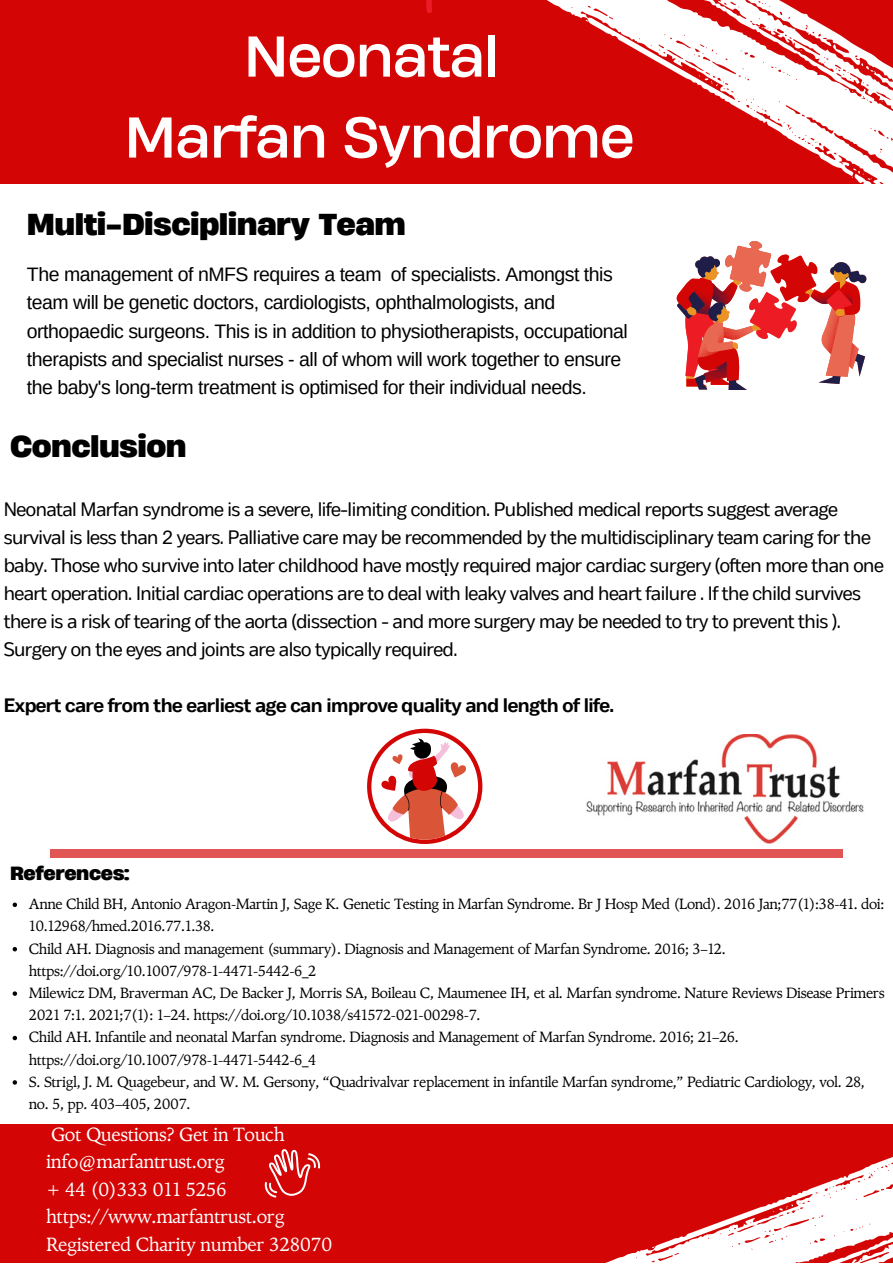
<style>
.page{position:relative;width:893px;height:1264px;background:#fff}
.page>*{position:absolute;margin:0;border:0;box-sizing:border-box;transform-origin:0 0}
.t1{font:54px "Heading Now 74";letter-spacing:-.02em;color:#fff}
.t2{font:700 28.5px "Heading Now 76";letter-spacing:-.02em;color:#000001}
.t3{font:22.8px "Body Text";color:#000}
.t4{font:19.5px/28px "Arimo";letter-spacing:-.025em;color:#000001}
.t5{font:19.35px/28px "Body Text";letter-spacing:-.025em;color:#000}
.t6{font:700 19.35px "Body Text";letter-spacing:-.025em;color:#000}
.t7{font:19.05px "TY Serif";letter-spacing:-.02em;color:#fff}
.t8{font:700 18px "Heading Now 76";letter-spacing:-.02em;color:#000001}
.t9{font:14.85px/22.2px "TY Serif";letter-spacing:-.025em;color:#000}
.s1{font-family:"Noto Sans"}
</style>
<div class="page">
<div style="left:0;top:1124px;width:892px;height:138px;background:#d40505"></div>
<div style="left:0;top:0;width:892px;height:184px;background:#d40505"></div>
<svg style="left:547px;top:0;width:345px;height:281px;fill:#fff"></svg>
<svg style="left:608px;top:1157px;width:284px;height:105px"></svg>
<svg style="left:778px;top:1230px;width:101px;height:4px"></svg>
<img style="left:586px;top:734px;width:278px;height:123px">
<svg style="left:367px;top:728px;width:115px;height:116px"></svg>
<svg style="left:676px;top:240px;width:190px;height:150px"></svg>
<svg style="left:426px;top:0;width:6px;height:13px"></svg>
<svg style="left:264px;top:1149px;width:57px;height:48px"></svg>
<div style="left:50px;top:849px;width:792px;height:8px;background:#e15555"></div>
<svg style="left:13px;top:902px;width:4px;height:5px"></svg>
<svg style="left:13px;top:947px;width:4px;height:4px"></svg>
<svg style="left:13px;top:991px;width:4px;height:4px"></svg>
<svg style="left:13px;top:1035px;width:4px;height:5px"></svg>
<svg style="left:13px;top:1080px;width:4px;height:4px"></svg>
<p class="t1" style="left:244px;top:20px;width:257px">Neonatal</p>
<p class="t1" style="left:124px;top:101px;width:511px">Marfan Syndrome</p>
<p class="t2" style="left:27px;top:205px;width:380px">Multi-Disciplinary Team</p>
<p class="t4" style="left:27px;top:260px;width:602px">The management of nMFS requires a team of specialists. Amongst this team will be genetic doctors, cardiologists, ophthalmologists, and orthopaedic surgeons. This is in addition to physiotherapists, occupational therapists and specialist nurses - all of whom will work together to ensure the baby's long-term treatment is optimised for their individual needs.</p>
<p class="t2" style="left:10px;top:426px;width:178px">Conclusion</p>
<p class="t5" style="left:4px;top:496px;width:881px">Neonatal Marfan syndrome is a severe, life-limiting condition. Published medical reports suggest average survival is less than 2 years. Palliative care may be recommended by the multidisciplinary team caring for the baby. Those who survive into later childhood have mostly required major cardiac surgery (often more than one heart operation. Initial cardiac operations are to deal with leaky valves and heart failure . If the child survives there is a risk of tearing of the aorta (dissection - and more surgery may be needed to try to prevent this ).<br>Surgery on the eyes and joints are also typically required.</p>
<p class="t6" style="left:4px;top:694px;width:612px">Expert care from the earliest age can improve quality and length of life.</p>
<p class="t3" style="left:444px;top:555px;width:6px">.</p>
<p class="t8" style="left:10px;top:861px;width:121px">References:</p>
<p class="t9" style="left:29px;top:893px;width:857px">Anne Child BH, Antonio Aragon-Martin J, Sage K. Genetic Testing in Marfan Syndrome. Br J Hosp Med (Lond). 2016 Jan;77(1):38-41. doi:<br>10.12968/hmed.2016.77.1.38.</p>
<p class="t9" style="left:29px;top:937px;width:698px">Child AH. Diagnosis and management (summary). Diagnosis and Management of Marfan Syndrome. 2016; 3–12. https://doi.org/10.1007/978-1-4471-5442-6<span class="s1">_</span>2</p>
<p class="t9" style="left:29px;top:981px;width:857px">Milewicz DM, Braverman AC, De Backer J, Morris SA, Boileau C, Maumenee IH, et al. Marfan syndrome. Nature Reviews Disease Primers<br>2021 7:1. 2021;7(1): 1–24. https://doi.org/10.1038/s41572-021-00298-7.</p>
<p class="t9" style="left:29px;top:1026px;width:711px">Child AH. Infantile and neonatal Marfan syndrome. Diagnosis and Management of Marfan Syndrome. 2016; 21–26. https://doi.org/10.1007/978-1-4471-5442-6<span class="s1">_</span>4</p>
<p class="t9" style="left:29px;top:1070px;width:837px">S. Strigl, J. M. Quagebeur, and W. M. Gersony, “Quadrivalvar replacement in infantile Marfan syndrome,” Pediatric Cardiology, vol. 28, no. 5, pp. 403–405, 2007.</p>
<p class="t7" style="left:51px;top:1122px;width:235px">Got Questions? Get in Touch</p>
<p class="t7" style="left:46px;top:1150px;width:180px">info@marfantrust.org</p>
<p class="t7" style="left:46px;top:1177px;width:182px">+ 44 (0)333 011 5256</p>
<p class="t7" style="left:46px;top:1205px;width:240px">https://www.marfantrust.org</p>
<p class="t7" style="left:46px;top:1232px;width:288px">Registered Charity number 328070</p>
</div>
